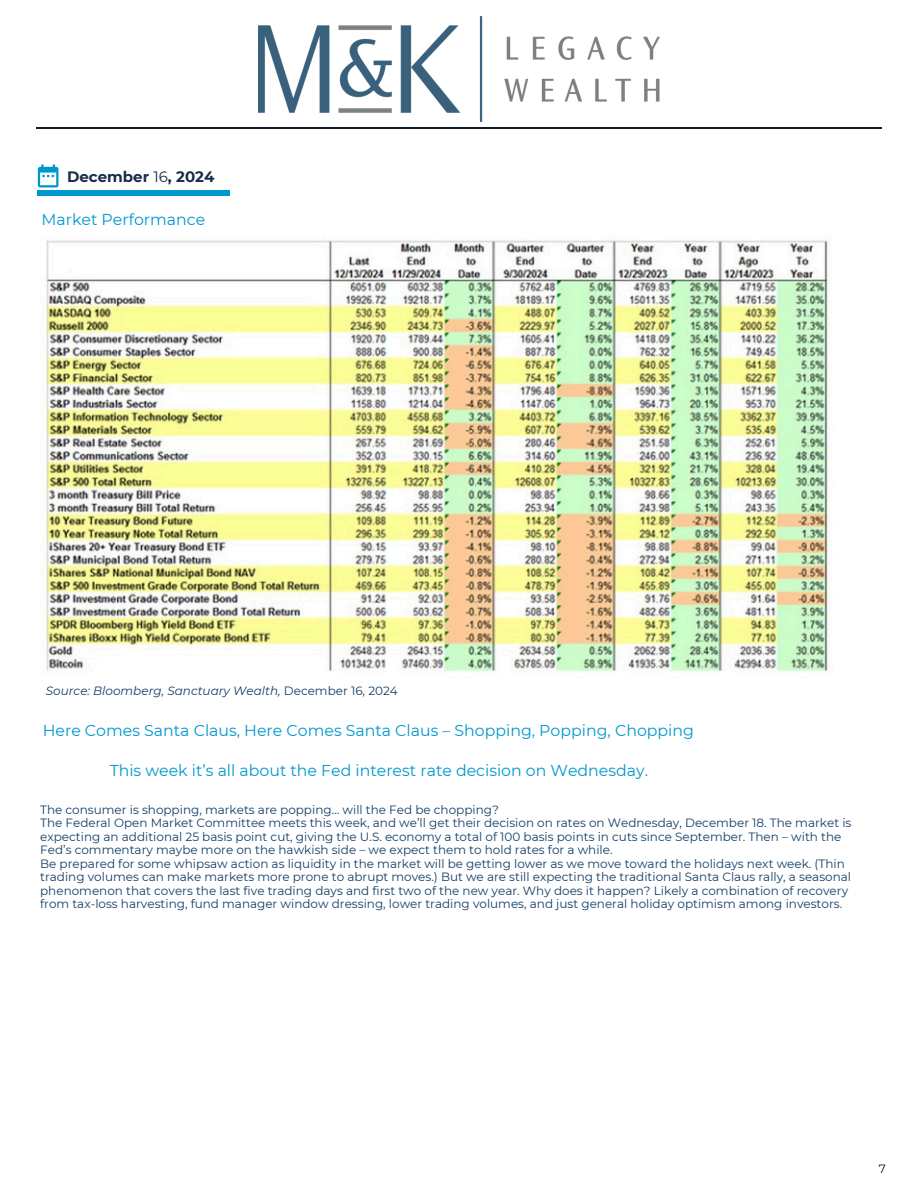
<style>
.page{position:relative;width:918px;height:1188px;background:#fff}
.page>*{position:absolute;margin:0;border:0;box-sizing:border-box;transform-origin:0 0}
.t1{font:15.75px "Montserrat";color:#0097ce}
.t2{font:700 15px "Montserrat";color:#162d4a}
.t3{font:12px/13.5px "Montserrat";color:#123e68}
.t4{font:italic 12px "Montserrat";color:#123e68}
.t5{font:12px "Montserrat";color:#00182f}
.s1{font-weight:400}
.s2{font-style:normal}
</style>
<div class="page">
<svg style="left:38px;top:165px;width:21px;height:23px"></svg>
<hr style="left:38px;top:191px;width:192px;height:4px;background:#0097ce">
<hr style="left:36px;top:127px;width:846px;height:2px;background:#121b2e">
<img style="left:42px;top:240px;width:787px;height:432px">
<img style="left:259px;top:17px;width:400px;height:105px">
<p class="t2" style="left:67px;top:168px;width:149px">December <span class="s1">16</span>, 2024</p>
<p class="t1" style="left:41px;top:209px;width:165px">Market Performance</p>
<p class="t4" style="left:46px;top:684px;width:353px">Source: Bloomberg, Sanctuary Wealth, <span class="s2">December 16, 2024</span></p>
<h1 class="t1" style="left:43px;top:721px;width:653px">Here Comes Santa Claus, Here Comes Santa Claus – Shopping, Popping, Chopping</h1>
<h1 class="t1" style="left:110px;top:761px;width:540px">This week it’s all about the Fed interest rate decision on Wednesday.</h1>
<h1 class="t3" style="left:40px;top:803px;width:813px">The consumer is shopping, markets are popping… will the Fed be chopping?<br>The Federal Open Market Committee meets this week, and we’ll get their decision on rates on Wednesday, December 18. The market is expecting an additional 25 basis point cut, giving the U.S. economy a total of 100 basis points in cuts since September. Then – with the Fed’s commentary maybe more on the hawkish side – we expect them to hold rates for a while.<br>Be prepared for some whipsaw action as liquidity in the market will be getting lower as we move toward the holidays next week. (Thin trading volumes can make markets more prone to abrupt moves.) But we are still expecting the traditional Santa Claus rally, a seasonal phenomenon that covers the last five trading days and first two of the new year. Why does it happen? Likely a combination of recovery from tax-loss harvesting, fund manager window dressing, lower trading volumes, and just general holiday optimism among investors.</h1>
<h1 class="t5" style="left:879px;top:1161px;width:9px">7</h1>
</div>
